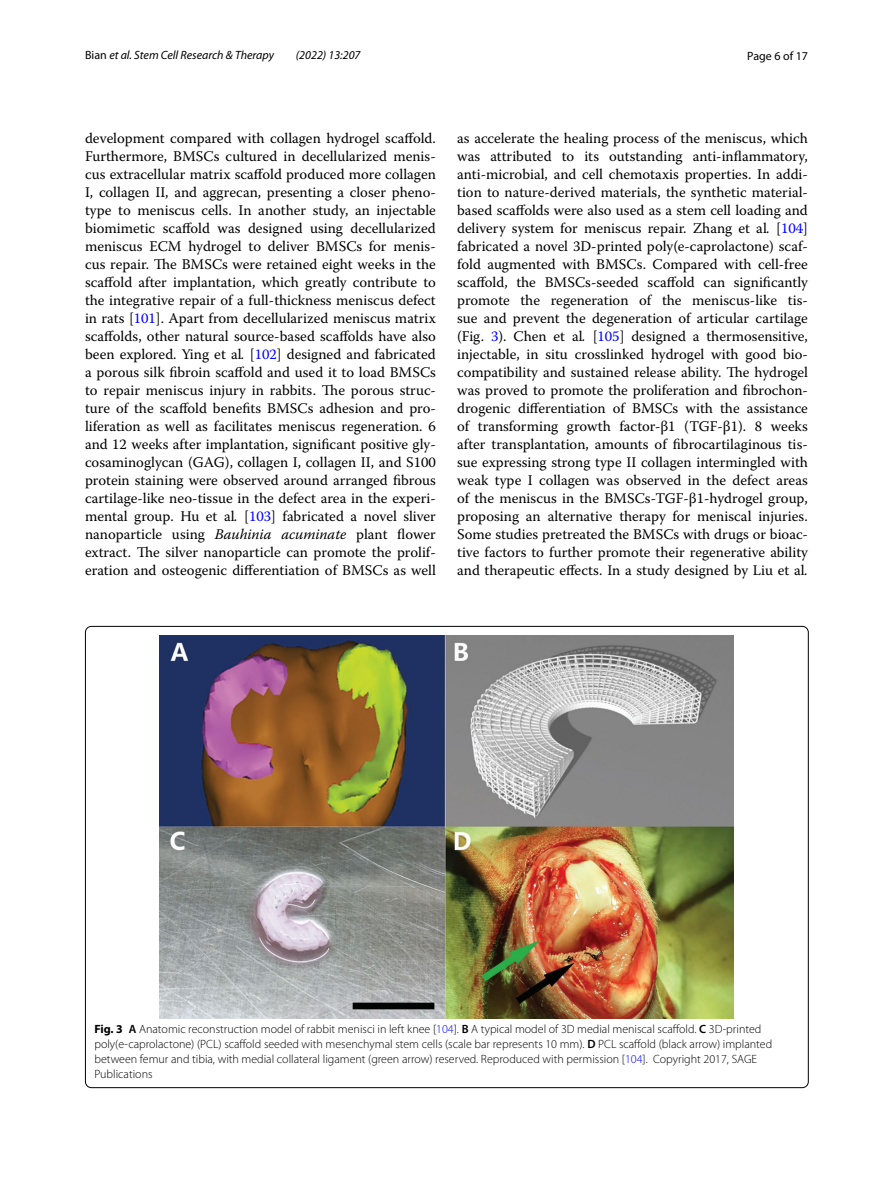
<style>
.page{position:relative;width:893px;height:1187px;background:#fff}
.page>*{position:absolute;margin:0;border:0;box-sizing:border-box;transform-origin:0 0}
.t1{font:14.7px/18px "Warnock Pro";color:#000;text-align:justify}
.t2{font:300 12px/15px "Myriad Pro";color:#000}
.t3{font:italic 12px "Myriad Pro";color:#000}
.t4{font:12px "Myriad Pro";color:#000}
.s1{font-style:normal}
.s2{color:#00f}
.s3{font-style:italic}
.s4{font-weight:700}
.s5{font-weight:600}
</style>
<div class="page">
<img style="left:160px;top:635px;width:574px;height:383px">
<p class="t3" style="left:85px;top:48px;width:190px"><span class="s1">Bian</span> et al. Stem Cell Research &amp; Therapy</p>
<p class="t3" style="left:296px;top:48px;width:66px">(2022) 13:207</p>
<p class="t4" style="left:747px;top:48px;width:62px">Page 6 of 17</p>
<p class="t1" style="left:85px;top:128px;width:352px">development compared with collagen hydrogel scaffold.<br>Furthermore, BMSCs cultured in decellularized menis&shy;cus extracellular matrix scaffold produced more collagen I, collagen II, and aggrecan, presenting a closer pheno&shy;type to meniscus cells. In another study, an injectable biomimetic scaffold was designed using decellularized meniscus ECM hydrogel to deliver BMSCs for menis&shy;cus repair. The BMSCs were retained eight weeks in the scaffold after implantation, which greatly contribute to the integrative repair of a full-thickness meniscus defect in rats [<span class="s2">101</span>]. Apart from decellularized meniscus matrix scaffolds, other natural source-based scaffolds have also been explored. Ying et al<span class="s3">.</span> [<span class="s2">102</span>] designed and fabricated a porous silk fibroin scaffold and used it to load BMSCs to repair meniscus injury in rabbits. The porous struc&shy;ture of the scaffold benefits BMSCs adhesion and pro&shy;liferation as well as facilitates meniscus regeneration. 6 and 12 weeks after implantation, significant positive gly&shy;cosaminoglycan (GAG), collagen I, collagen II, and S100 protein staining were observed around arranged fibrous cartilage-like neo-tissue in the defect area in the experi&shy;mental group. Hu et al<span class="s3">.</span> [<span class="s2">103</span>] fabricated a novel sliver nanoparticle using <span class="s3">Bauhinia acuminate</span> plant flower extract. The silver nanoparticle can promote the prolif&shy;eration and osteogenic differentiation of BMSCs as well</p>
<p class="t1" style="left:457px;top:128px;width:352px">as accelerate the healing process of the meniscus, which was attributed to its outstanding anti-inflammatory, anti-microbial, and cell chemotaxis properties. In addi&shy;tion to nature-derived materials, the synthetic material&shy;based scaffolds were also used as a stem cell loading and delivery system for meniscus repair. Zhang et al<span class="s3">.</span> [<span class="s2">104</span>] fabricated a novel 3D-printed poly(e-caprolactone) scaf&shy;fold augmented with BMSCs. Compared with cell-free scaffold, the BMSCs-seeded scaffold can significantly promote the regeneration of the meniscus-like tis&shy;sue and prevent the degeneration of articular cartilage (Fig. <span class="s2">3</span>). Chen et al<span class="s3">.</span> [<span class="s2">105</span>] designed a thermosensitive, injectable, in situ crosslinked hydrogel with good bio&shy;compatibility and sustained release ability. The hydrogel was proved to promote the proliferation and fibrochon&shy;drogenic differentiation of BMSCs with the assistance of transforming growth factor-β1 (TGF-β1). 8 weeks after transplantation, amounts of fibrocartilaginous tis&shy;sue expressing strong type II collagen intermingled with weak type I collagen was observed in the defect areas of the meniscus in the BMSCs-TGF-β1-hydrogel group, proposing an alternative therapy for meniscal injuries.<br>Some studies pretreated the BMSCs with drugs or bioac&shy;tive factors to further promote their regenerative ability and therapeutic effects. In a study designed by Liu et al<span class="s3">.</span></p>
<p class="t2" style="left:94px;top:1022px;width:679px"><span class="s4">Fig. 3</span> <span class="s5">A</span> Anatomic reconstruction model of rabbit menisci in left knee [<span class="s2">104</span>]. <span class="s5">B</span> A typical model of 3D medial meniscal scaffold. <span class="s5">C</span> 3D-printed poly(e-caprolactone) (PCL) scaffold seeded with mesenchymal stem cells (scale bar represents 10 mm). <span class="s5">D</span> PCL scaffold (black arrow) implanted between femur and tibia, with medial collateral ligament (green arrow) reserved. Reproduced with permission [<span class="s2">104</span>]. Copyright 2017, SAGE Publications</p>
</div>
